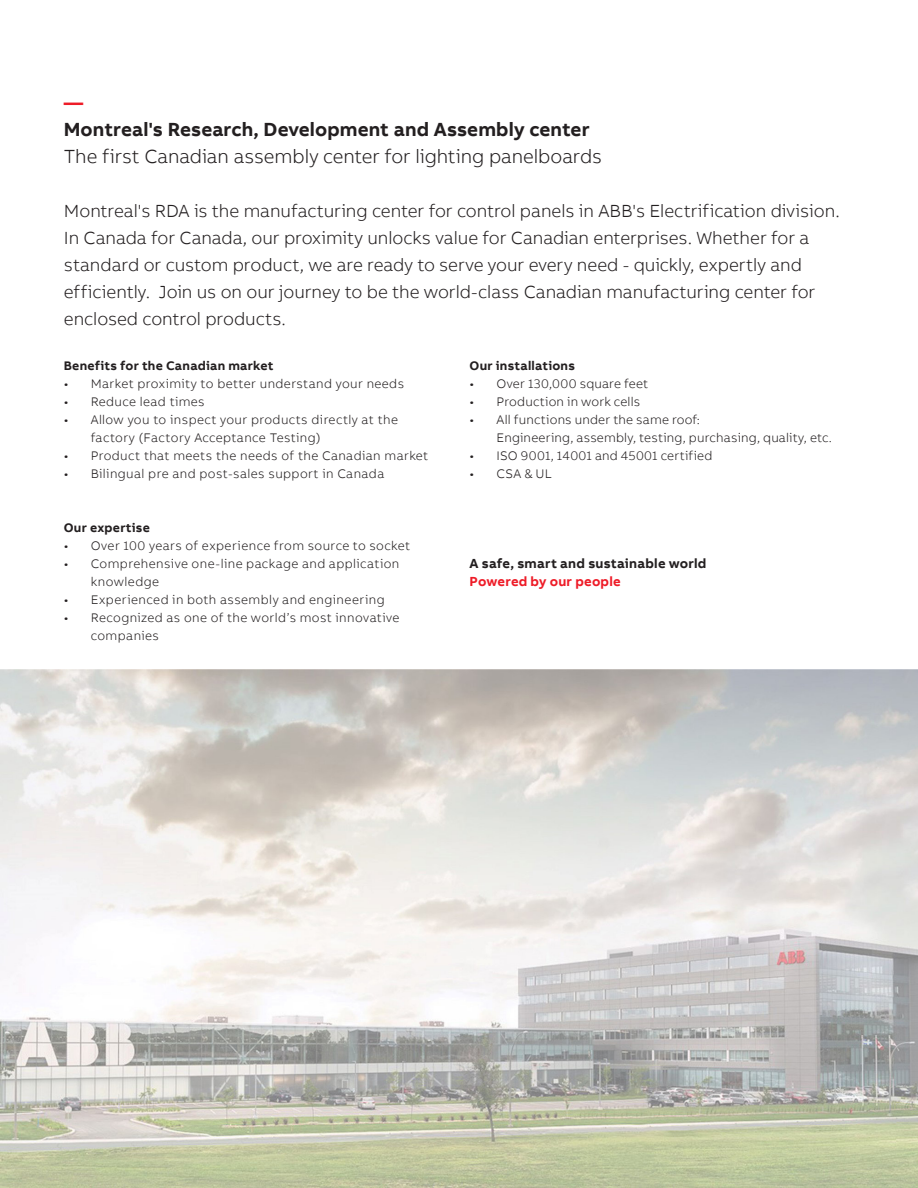
<style>
.page{position:relative;width:918px;height:1188px;background:#fff}
.page>*{position:absolute;margin:0;border:0;box-sizing:border-box;transform-origin:0 0}
.Subheadline_S_13pt_1{font:300 19.5px "AB Bvoice";letter-spacing:-.005em;color:#231f20}
.Headline_S_13pt_18pt{font:700 19.5px "AB Bvoice";letter-spacing:.005em;color:#231f20}
.Headline_S_13pt_18pt-2{font:700 19.5px "AB Bvoice";color:#ee1c28}
.Paragraph_Title_8_5p{font:300 18px/27px "AB Bvoice";letter-spacing:-.005em;color:#231f20}
.Listing_01_8_5pt_12p{font:700 13.5px "AB Bvoice";letter-spacing:.015em;color:#231f20}
.Listing_01_8_5pt_12p-2{font:700 13.5px "AB Bvoice";letter-spacing:.015em;color:#ee1c28}
.t1{font:300 12.75px/18px "AB Bvoice";letter-spacing:.03em;color:#231f20}
.t2{font:300 12.75px/18px "AB Bvoice";letter-spacing:.01em;color:#231f20}
.Listing_01_8_5pt_12p-3{font:700 12.75px "AB Bvoice";letter-spacing:.02em;color:#231f20}
.Paragraph_Title_8_5p-2{font:700 12.75px "AB Bvoice";letter-spacing:.02em;color:#231f20}
</style>
<div class="page">
<img style="left:0;top:670px;width:918px;height:518px">
<p class="Headline_S_13pt_18pt-2" style="left:64px;top:90px;width:21px">—</p>
<p class="Headline_S_13pt_18pt" style="left:64px;top:117px;width:527px">Montreal's Research, Development and Assembly center</p>
<p class="Subheadline_S_13pt_1" style="left:64px;top:145px;width:540px">The first Canadian assembly center for lighting panelboards</p>
<p class="Paragraph_Title_8_5p" style="left:64px;top:197px;width:777px">Montreal's RDA is the manufacturing center for control panels in ABB's Electrification division.<br>In Canada for Canada, our proximity unlocks value for Canadian enterprises. Whether for a standard or custom product, we are ready to serve your every need - quickly, expertly and efficiently. Join us on our journey to be the world-class Canadian manufacturing center for enclosed control products.</p>
<p class="Listing_01_8_5pt_12p-3" style="left:64px;top:357px;width:211px">Benefits for the Canadian market</p>
<p class="t1" style="left:64px;top:374px;width:342px">• Market proximity to better understand your needs</p>
<p class="t1" style="left:64px;top:392px;width:142px">• Reduce lead times</p>
<p class="t1" style="left:91px;top:410px;width:309px;text-indent:-27px">• Allow you to inspect your products directly at the factory (Factory Acceptance Testing)</p>
<p class="t1" style="left:64px;top:446px;width:366px">• Product that meets the needs of the Canadian market</p>
<p class="t1" style="left:64px;top:464px;width:322px">• Bilingual pre and post-sales support in Canada</p>
<p class="Paragraph_Title_8_5p-2" style="left:64px;top:519px;width:88px">Our expertise</p>
<p class="t1" style="left:64px;top:536px;width:348px">• Over 100 years of experience from source to socket</p>
<p class="t1" style="left:91px;top:554px;width:310px;text-indent:-27px">• Comprehensive one-line package and application knowledge</p>
<p class="t1" style="left:64px;top:590px;width:322px">• Experienced in both assembly and engineering</p>
<p class="t1" style="left:91px;top:608px;width:310px;text-indent:-27px">• Recognized as one of the world’s most innovative companies</p>
<p class="Paragraph_Title_8_5p-2" style="left:470px;top:357px;width:107px">Our installations</p>
<p class="t2" style="left:470px;top:374px;width:180px">• Over 130,000 square feet</p>
<p class="t2" style="left:470px;top:392px;width:172px">• Production in work cells</p>
<p class="t2" style="left:497px;top:410px;width:337px;text-indent:-27px">• All functions under the same roof:<br>Engineering, assembly, testing, purchasing, quality, etc.</p>
<p class="t1" style="left:470px;top:446px;width:244px">• ISO 9001, 14001 and 45001 certified</p>
<p class="t1" style="left:470px;top:464px;width:84px">• CSA &amp; UL</p>
<p class="Listing_01_8_5pt_12p" style="left:470px;top:555px;width:238px">A safe, smart and sustainable world</p>
<p class="Listing_01_8_5pt_12p-2" style="left:470px;top:573px;width:153px">Powered by our people</p>
</div>
